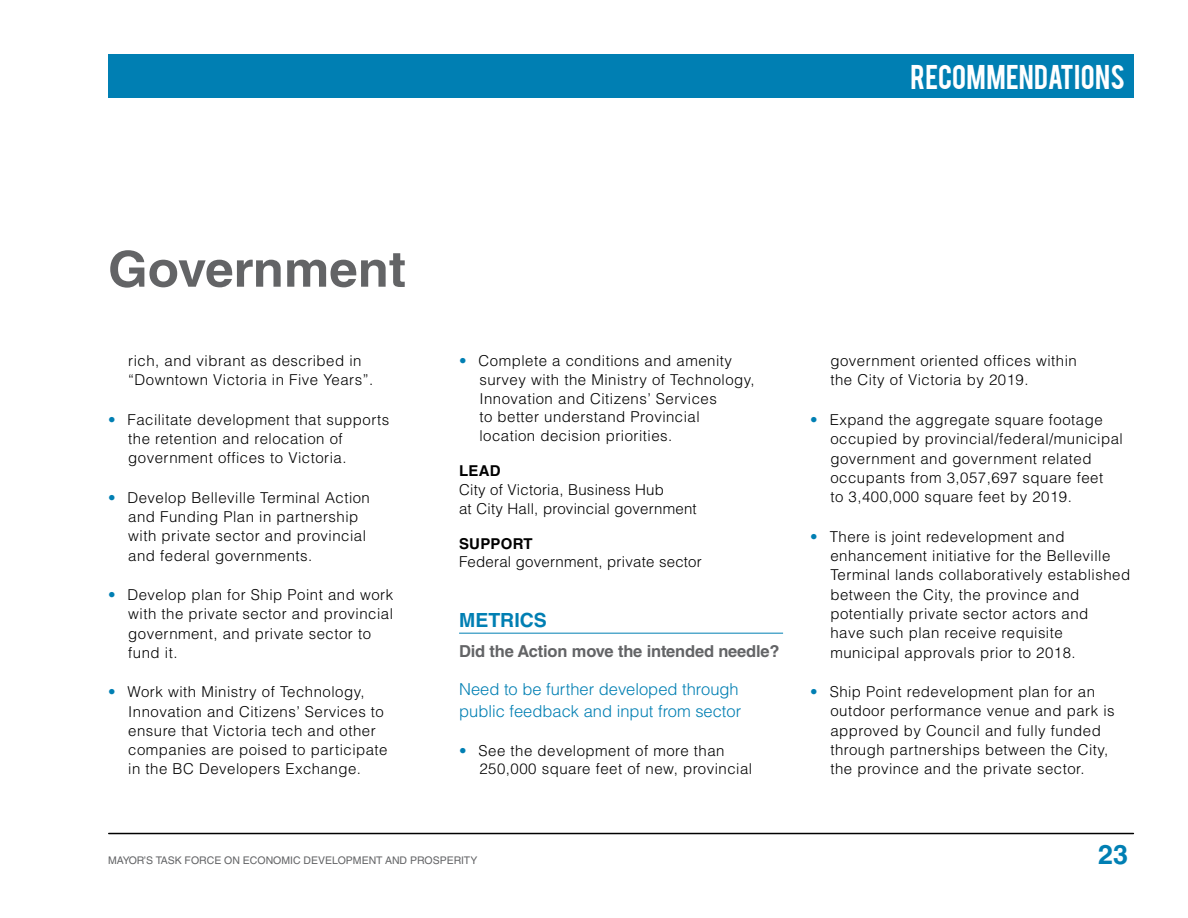
<style>
.page{position:relative;width:1188px;height:918px;background:#fff}
.page>*{position:absolute;margin:0;border:0;box-sizing:border-box;transform-origin:0 0}
.t1{font:700 49.5px "Helvetica LT Std";color:#636466}
.t2{font:27px "Bebas";letter-spacing:.01em;color:#fff}
.t3{font:700 27px "Helvetica LT Std";color:#007fb3}
.t4{font:700 19.5px "Helvetica LT Std";color:#007fb3}
.t5{font:300 16.5px/21.8px "Helvetica LT Std";color:#007fb3}
.t6{font:700 16.5px "Helvetica LT Std";letter-spacing:-.01em;color:#636466}
.t7{font:300 15px/19.4px "Helvetica LT Std";letter-spacing:.035em;color:#000}
.t8{font:300 15px/18.8px "Helvetica LT Std";letter-spacing:.015em;color:#000}
.t9{font:700 15px "Helvetica LT Std";letter-spacing:.015em;color:#000}
.t10{font:10.5px "Helvetica LT Std";color:#636466}
.s1{color:#007fb3}
</style>
<div class="page">
<hr style="left:109px;top:833px;width:1024px;height:1px;background:#000">
<div style="left:108px;top:54px;width:1026px;height:43px;background:#007fb3"></div>
<hr style="left:459px;top:633px;width:324px;height:1px;background:#007fb3">
<h2 class="t2" style="left:911px;top:57px;width:216px">RECOMMENDATIONS</h2>
<h1 class="t1" style="left:108px;top:239px;width:299px">Government</h1>
<p class="t7" style="left:128px;top:351px;width:243px">rich, and vibrant as described in “Downtown Victoria in Five Years”.</p>
<p class="t7" style="left:128px;top:410px;width:263px;text-indent:-20px"><span class="s1">•</span> Facilitate development that supports the retention and relocation of government offices to Victoria.</p>
<p class="t7" style="left:128px;top:488px;width:243px;text-indent:-20px"><span class="s1">•</span> Develop Belleville Terminal Action and Funding Plan in partnership with private sector and provincial and federal governments.</p>
<p class="t7" style="left:128px;top:585px;width:266px;text-indent:-20px"><span class="s1">•</span> Develop plan for Ship Point and work with the private sector and provincial government, and private sector to fund it.</p>
<p class="t7" style="left:128px;top:682px;width:261px;text-indent:-20px"><span class="s1">•</span> Work with Ministry of Technology, Innovation and Citizens’ Services to ensure that Victoria tech and other companies are poised to participate in the BC Developers Exchange.</p>
<p class="t7" style="left:479px;top:351px;width:277px;line-height:18.8px;text-indent:-20px"><span class="s1">•</span> Complete a conditions and amenity survey with the Ministry of Technology, Innovation and Citizens’ Services<br>to better understand Provincial location decision priorities.</p>
<p class="t9" style="left:459px;top:462px;width:43px">LEAD</p>
<p class="t8" style="left:459px;top:480px;width:239px">City of Victoria, Business Hub<br>at City Hall, provincial government</p>
<p class="t9" style="left:459px;top:534px;width:75px">SUPPORT</p>
<p class="t8" style="left:459px;top:552px;width:244px">Federal government, private sector</p>
<h3 class="t4" style="left:459px;top:608px;width:89px">METRICS</h3>
<p class="t6" style="left:459px;top:642px;width:322px">Did the Action move the intended needle?</p>
<p class="t5" style="left:459px;top:678px;width:284px">Need to be further developed through public feedback and input from sector</p>
<p class="t7" style="left:479px;top:741px;width:274px;line-height:18.8px;text-indent:-20px"><span class="s1">•</span> See the development of more than<br>250,000 square feet of new, provincial</p>
<p class="t7" style="left:830px;top:351px;width:248px">government oriented offices within the City of Victoria by 2019.</p>
<p class="t7" style="left:830px;top:410px;width:294px;text-indent:-20px"><span class="s1">•</span> Expand the aggregate square footage occupied by provincial/federal/municipal government and government related occupants from 3,057,697 square feet<br>to 3,400,000 square feet by 2019.</p>
<p class="t7" style="left:830px;top:527px;width:301px;text-indent:-20px"><span class="s1">•</span> There is joint redevelopment and enhancement initiative for the Belleville Terminal lands collaboratively established between the City, the province and potentially private sector actors and<br>have such plan receive requisite municipal approvals prior to 2018.</p>
<p class="t7" style="left:830px;top:682px;width:286px;text-indent:-20px"><span class="s1">•</span> Ship Point redevelopment plan for an outdoor performance venue and park is approved by Council and fully funded through partnerships between the City, the province and the private sector.</p>
<p class="t10" style="left:108px;top:854px;width:371px">MAYOR’S TASK FORCE ON ECONOMIC DEVELOPMENT AND PROSPERITY</p>
<h2 class="t3" style="left:1098px;top:838px;width:32px">23</h2>
</div>
